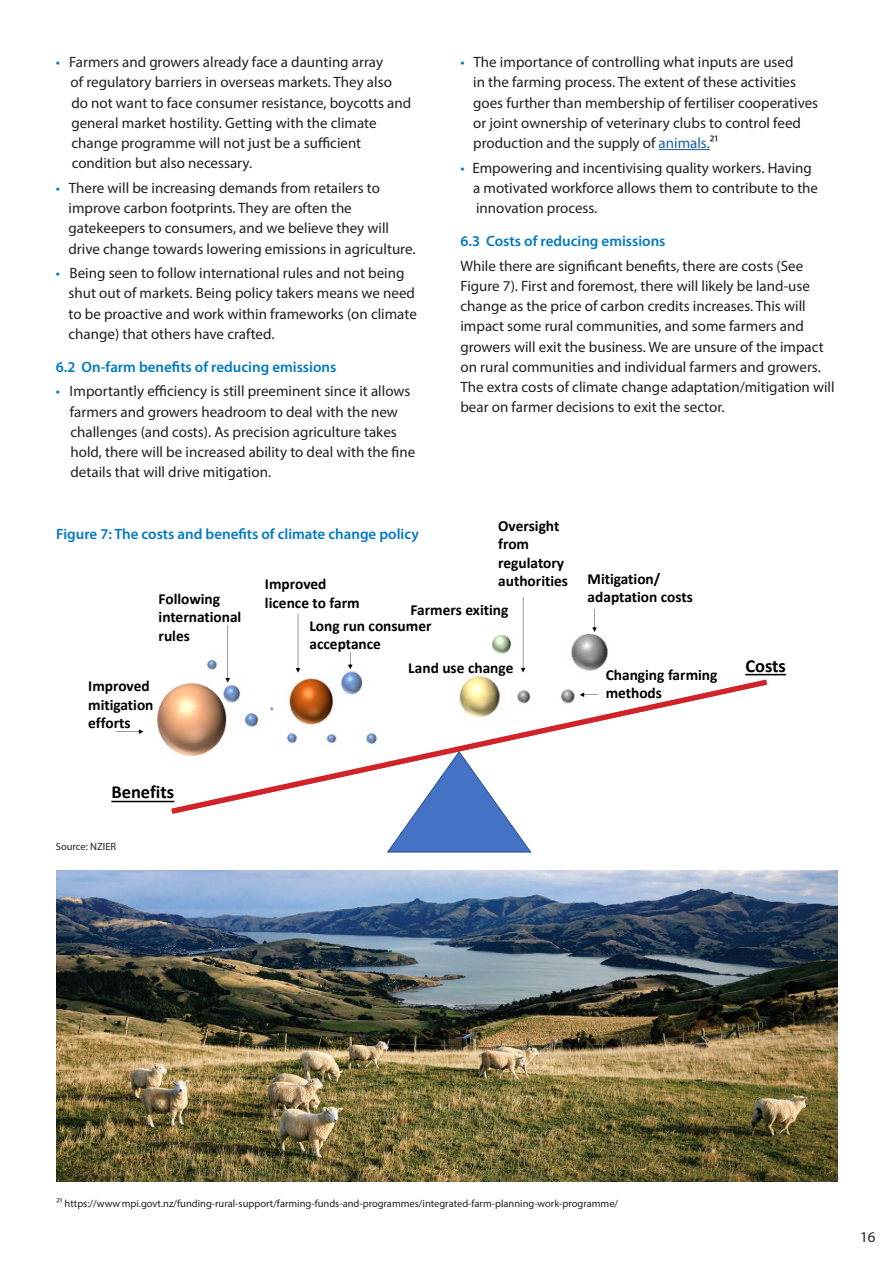
<style>
.page{position:relative;width:893px;height:1263px;background:#fff}
.page>*{position:absolute;margin:0;border:0;box-sizing:border-box;transform-origin:0 0}
.t1{font:700 18.45px "Calibri";color:#000}
.t2{font:700 15.3px/18.5px "Calibri";color:#000}
.t3{font:15px/20.2px "Myriad Pro";color:#231f20}
.t4{font:600 15px "Myriad Pro";color:#0079c2}
.t5{font:10.5px "Myriad Pro";color:#231f20}
.s1{color:#0079c2}
.s2{color:#175d9e}
</style>
<div class="page">
<hr style="left:659px;top:149px;width:51px;height:1px;background:#175d9e">
<img style="left:57px;top:871px;width:780px;height:310px">
<img style="left:479px;top:633px;width:129px;height:43px">
<svg style="left:745px;top:674px;width:41px;height:1px"></svg>
<div style="left:532px;top:635px;width:27px;height:23px;background:#fff"></div>
<svg style="left:592px;top:609px;width:5px;height:23px"></svg>
<svg style="left:521px;top:597px;width:4px;height:75px"></svg>
<svg style="left:387px;top:817px;width:144px;height:35px"></svg>
<svg style="left:111px;top:801px;width:55px;height:1px"></svg>
<img style="left:157px;top:659px;width:203px;height:86px">
<svg style="left:348px;top:652px;width:5px;height:17px"></svg>
<svg style="left:296px;top:614px;width:4px;height:59px"></svg>
<svg style="left:225px;top:625px;width:5px;height:51px"></svg>
<svg style="left:116px;top:729px;width:27px;height:5px"></svg>
<svg style="left:166px;top:676px;width:602px;height:141px"></svg>
<p class="t3" style="left:71px;top:52px;width:342px;text-indent:-15px"><span class="s1">•</span> Farmers and growers already face a daunting array<br>of regulatory barriers in overseas markets. They also do not want to face consumer resistance, boycotts and general market hostility. Getting with the climate change programme will not just be a sufficient condition but also necessary.</p>
<p class="t3" style="left:69px;top:177px;width:348px;text-indent:-13px"><span class="s1">•</span> There will be increasing demands from retailers to improve carbon footprints. They are often the gatekeepers to consumers, and we believe they will drive change towards lowering emissions in agriculture.</p>
<p class="t3" style="left:69px;top:263px;width:350px;text-indent:-13px"><span class="s1">•</span> Being seen to follow international rules and not being shut out of markets. Being policy takers means we need to be proactive and work within frameworks (on climate change) that others have crafted.</p>
<p class="t4" style="left:56px;top:357px;width:282px">6.2 On-farm benefits of reducing emissions</p>
<p class="t3" style="left:70px;top:381px;width:347px;text-indent:-14px"><span class="s1">•</span> Importantly efficiency is still preeminent since it allows farmers and growers headroom to deal with the new challenges (and costs). As precision agriculture takes hold, there will be increased ability to deal with the fine details that will drive mitigation.</p>
<p class="t3" style="left:473px;top:52px;width:347px;text-indent:-13px"><span class="s1">•</span> The importance of controlling what inputs are used<br>in the farming process. The extent of these activities goes further than membership of fertiliser cooperatives or joint ownership of veterinary clubs to control feed production and the supply of <span class="s2">animals.</span>21</p>
<p class="t3" style="left:473px;top:157px;width:346px;text-indent:-13px"><span class="s1">•</span> Empowering and incentivising quality workers. Having a motivated workforce allows them to contribute to the innovation process.</p>
<p class="t4" style="left:460px;top:231px;width:207px">6.3 Costs of reducing emissions</p>
<p class="t3" style="left:460px;top:255px;width:376px">While there are significant benefits, there are costs (See Figure 7). First and foremost, there will likely be land-use change as the price of carbon credits increases. This will impact some rural communities, and some farmers and growers will exit the business. We are unsure of the impact on rural communities and individual farmers and growers.<br>The extra costs of climate change adaptation/mitigation will bear on farmer decisions to exit the sector.</p>
<p class="t2" style="left:498px;top:516px;width:71px">Oversight from regulatory authorities</p>
<p class="t4" style="left:56px;top:524px;width:364px">Figure 7: The costs and benefits of climate change policy</p>
<p class="t2" style="left:265px;top:575px;width:96px">Improved licence to farm</p>
<p class="t2" style="left:309px;top:616px;width:124px">Long run consumer acceptance</p>
<p class="t2" style="left:159px;top:589px;width:84px">Following international rules</p>
<p class="t2" style="left:411px;top:600px;width:99px">Farmers exiting</p>
<p class="t2" style="left:88px;top:677px;width:67px">Improved mitigation efforts</p>
<p class="t2" style="left:408px;top:658px;width:107px">Land use change</p>
<p class="t2" style="left:588px;top:569px;width:107px">Mitigation/ adaptation costs</p>
<p class="t2" style="left:606px;top:665px;width:113px">Changing farming methods</p>
<p class="t1" style="left:111px;top:779px;width:64px">Benefits</p>
<p class="t5" style="left:56px;top:840px;width:62px">Source: NZIER</p>
<p class="t1" style="left:745px;top:652px;width:42px">Costs</p>
<p class="t5" style="left:57px;top:1197px;width:563px">21 https://www.mpi.govt.nz/funding-rural-support/farming-funds-and-programmes/integrated-farm-planning-work-programme/</p>
<p class="t3" style="left:860px;top:1226px;width:17px">16</p>
</div>
